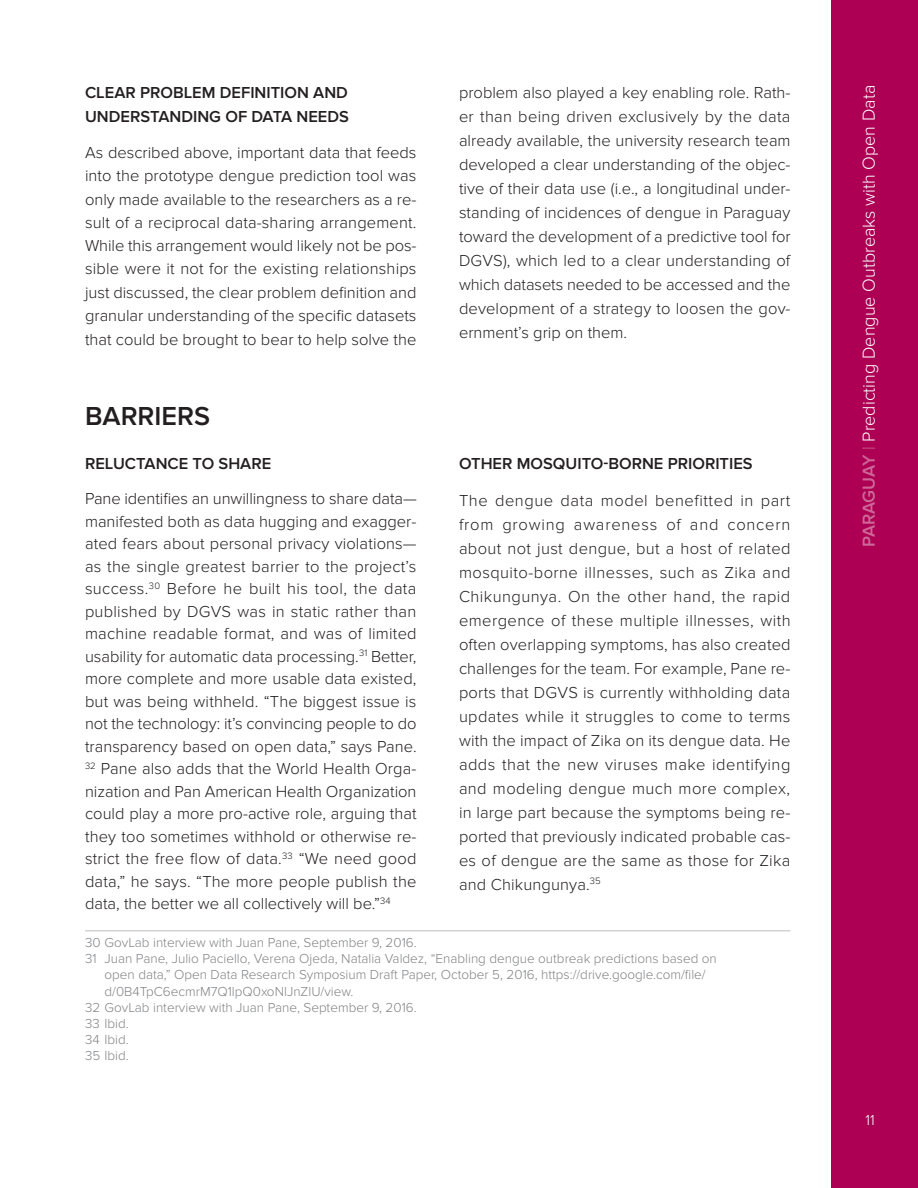
<style>
.page{position:relative;width:918px;height:1188px;background:#fff}
.page>*{position:absolute;margin:0;border:0;box-sizing:border-box;transform-origin:0 0}
.t1{font:600 27px "Proxima Nova";color:#231f20}
.t2{font:300 18px "Proxima Nova";color:#fff}
.t3{font:300 16.5px/24px "Proxima Nova";color:#231f20;text-align:justify}
.t4{font:600 16.5px/24px "Proxima Nova";color:#231f20}
.t5{font:300 15px "Proxima Nova";color:#fff}
.e-footnote-text{font:300 13.5px/16.2px "Proxima Nova";color:#808285}
.s1{font-weight:600;color:#ce6698}
.s2{color:#ce6698}
</style>
<div class="page">
<div style="left:832px;top:0;width:86px;height:1188px;background:#ad0054"></div>
<hr style="left:85px;top:930px;width:705px;height:1px;background:#bcbdc0">
<p class="t4" style="left:85px;top:81px;width:265px">CLEAR PROBLEM DEFINITION AND<br>UNDERSTANDING OF DATA NEEDS</p>
<p class="t3" style="left:85px;top:141px;width:333px;line-height:23.4px">As described above, important data that feeds into the prototype dengue prediction tool was only made available to the researchers as a re&shy;sult of a reciprocal data-sharing arrangement.<br>While this arrangement would likely not be pos&shy;sible were it not for the existing relationships just discussed, the clear problem definition and granular understanding of the specific datasets that could be brought to bear to help solve the</p>
<p class="t1" style="left:85px;top:401px;width:127px">BARRIERS</p>
<p class="t4" style="left:85px;top:452px;width:188px">RELUCTANCE TO SHARE</p>
<p class="t3" style="left:85px;top:488px;width:333px;line-height:22.5px">Pane identifies an unwillingness to share data— manifested both as data hugging and exagger&shy;ated fears about personal privacy violations— as the single greatest barrier to the project’s success.<sup>30</sup> Before he built his tool, the data published by DGVS was in static rather than machine readable format, and was of limited usability for automatic data processing.<sup>31</sup> Better, more complete and more usable data existed, but was being withheld. “The biggest issue is not the technology: it’s convincing people to do transparency based on open data,” says Pane.<br><sup>32</sup> Pane also adds that the World Health Orga&shy;nization and Pan American Health Organization could play a more pro-active role, arguing that they too sometimes withhold or otherwise re&shy;strict the free flow of data.<sup>33</sup> “We need good data,” he says. “The more people publish the data, the better we all collectively will be.”<sup>34</sup></p>
<p class="t3" style="left:459px;top:81px;width:333px">problem also played a key enabling role. Rath&shy;er than being driven exclusively by the data already available, the university research team developed a clear understanding of the objec&shy;tive of their data use (i.e., a longitudinal under&shy;standing of incidences of dengue in Paraguay toward the development of a predictive tool for DGVS), which led to a clear understanding of which datasets needed to be accessed and the development of a strategy to loosen the gov&shy;ernment’s grip on them.</p>
<p class="t4" style="left:459px;top:452px;width:295px">OTHER MOSQUITO-BORNE PRIORITIES</p>
<p class="t3" style="left:459px;top:489px;width:333px">The dengue data model benefitted in part from growing awareness of and concern about not just dengue, but a host of related mosquito-borne illnesses, such as Zika and Chikungunya. On the other hand, the rapid emergence of these multiple illnesses, with often overlapping symptoms, has also created challenges for the team. For example, Pane re&shy;ports that DGVS is currently withholding data updates while it struggles to come to terms with the impact of Zika on its dengue data. He adds that the new viruses make identifying and modeling dengue much more complex, in large part because the symptoms being re&shy;ported that previously indicated probable cas&shy;es of dengue are the same as those for Zika and Chikungunya.<sup>35</sup></p>
<p class="e-footnote-text" style="left:85px;top:935px;width:333px">30 GovLab interview with Juan Pane, September 9, 2016.</p>
<p class="e-footnote-text" style="left:105px;top:951px;width:614px;text-indent:-20px">31 Juan Pane, Julio Paciello, Verena Ojeda, Natalia Valdez, “Enabling dengue outbreak predictions based on open data,” Open Data Research Symposium Draft Paper, October 5, 2016, https://drive.google.com/file/ d/0B4TpC6ecmrM7Q1lpQ0xoNlJnZlU/view.</p>
<p class="e-footnote-text" style="left:85px;top:999px;width:333px">32 GovLab interview with Juan Pane, September 9, 2016.</p>
<p class="e-footnote-text" style="left:85px;top:1016px;width:45px">33 Ibid.</p>
<p class="e-footnote-text" style="left:85px;top:1032px;width:45px">34 Ibid.</p>
<p class="e-footnote-text" style="left:85px;top:1048px;width:45px">35 Ibid.</p>
<p class="t2" style="left:859px;top:547px;width:464px;rotate:-90deg"><span class="s1">PARAGUAY</span> <span class="s2">|</span> Predicting Dengue Outbreaks with Open Data</p>
<p class="t5" style="left:866px;top:1111px;width:11px">11</p>
</div>
